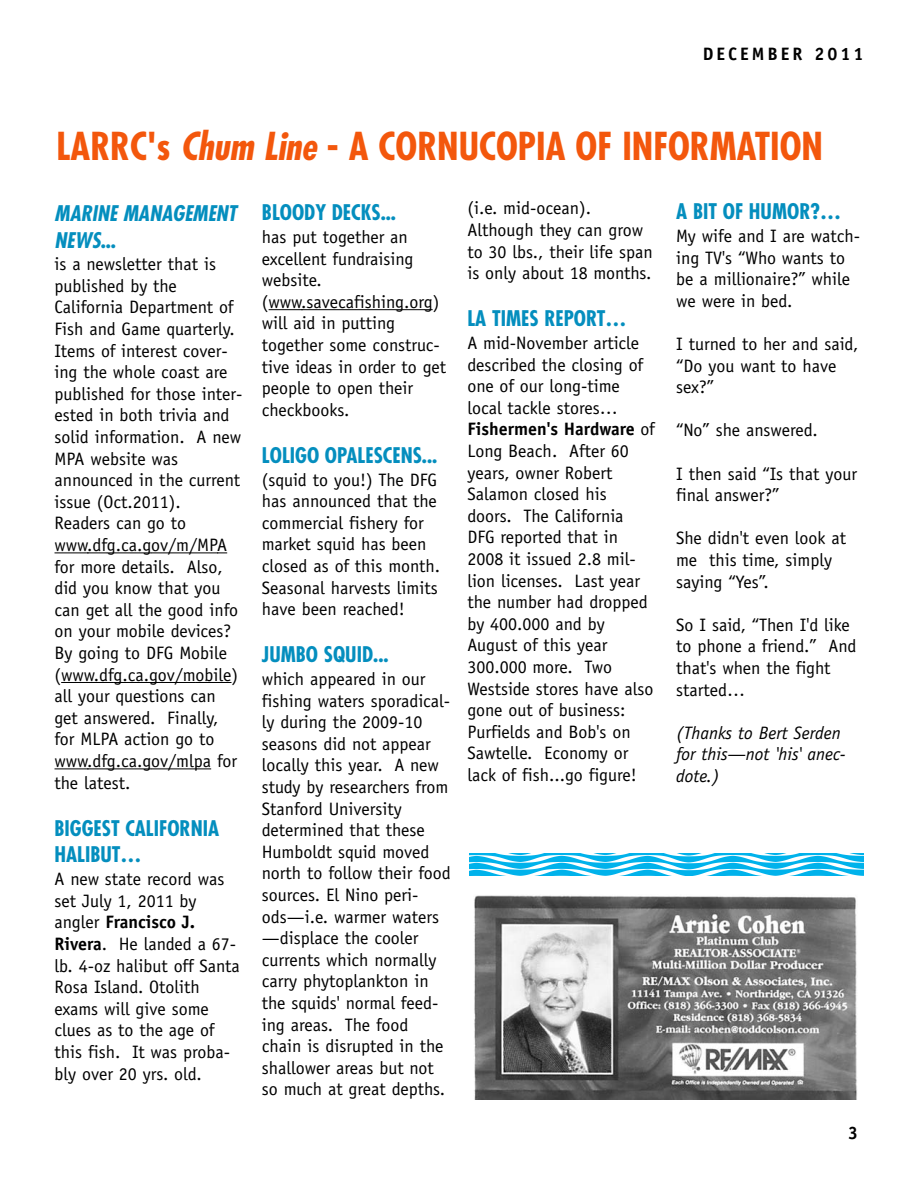
<style>
.page{position:relative;width:918px;height:1188px;background:#fff}
.page>*{position:absolute;margin:0;border:0;box-sizing:border-box;transform-origin:0 0}
.t1{font:700 condensed 37.5px "Futura";color:#f3570c}
.t2{font:700 condensed 21px/26.5px "Futura";color:#048ebe}
.t3{font:italic 700 condensed 21px/26.5px "Futura";color:#048ebe}
.t4{font:18px/21.6px "Officina Sans";color:#000}
.t5{font:italic 18px/21.6px "Officina Sans";color:#000}
.t6{font:700 18px "Officina Sans";letter-spacing:.165em;color:#000}
.s1{font-style:italic}
.s2{font-style:normal}
.s3{font-weight:700}
</style>
<div class="page">
<hr style="left:269px;top:309px;width:34px;height:1px;background:#000">
<hr style="left:301px;top:309px;width:95px;height:1px;background:#000">
<svg style="left:395px;top:309px;width:38px;height:1px"></svg>
<hr style="left:55px;top:552px;width:34px;height:1px;background:#000">
<svg style="left:87px;top:552px;width:20px;height:1px"></svg>
<hr style="left:107px;top:552px;width:45px;height:1px;background:#000">
<hr style="left:151px;top:552px;width:67px;height:1px;background:#000">
<hr style="left:61px;top:682px;width:34px;height:1px;background:#000">
<svg style="left:95px;top:682px;width:19px;height:1px"></svg>
<hr style="left:114px;top:682px;width:44px;height:1px;background:#000">
<hr style="left:158px;top:682px;width:38px;height:1px;background:#000">
<hr style="left:196px;top:682px;width:36px;height:1px;background:#000">
<hr style="left:55px;top:768px;width:34px;height:1px;background:#000">
<svg style="left:87px;top:768px;width:20px;height:1px"></svg>
<hr style="left:107px;top:768px;width:45px;height:1px;background:#000">
<hr style="left:151px;top:768px;width:60px;height:1px;background:#000">
<svg style="left:469px;top:854px;width:394px;height:21px"></svg>
<img style="left:474px;top:895px;width:383px;height:205px">
<p class="t6" style="left:703px;top:47px;width:162px">DECEMBER 2011</p>
<h1 class="t1" style="left:57px;top:129px;width:768px">LARRC's <span class="s1">Chum Line</span> - A CORNUCOPIA OF INFORMATION</h1>
<p class="t3" style="left:55px;top:202px;width:184px">MARINE MANAGEMENT<br>NEWS<span class="s2">...</span></p>
<p class="t4" style="left:55px;top:255px;width:190px">is a newsletter that is published by the<br>California Department of<br>Fish and Game quarterly.<br>Items of interest cover&shy;ing the whole coast are published for those inter&shy;ested in both trivia and solid information. A new<br>MPA website was announced in the current issue (Oct.2011).<br>Readers can go to www.dfg.ca.gov/m/MPA for more details. Also, did you know that you can get all the good info on your mobile devices?<br>By going to DFG Mobile (www.dfg.ca.gov/mobile) all your questions can get answered. Finally, for MLPA action go to www.dfg.ca.gov/mlpa for the latest.</p>
<p class="t2" style="left:55px;top:817px;width:166px">BIGGEST CALIFORNIA<br>HALIBUT…</p>
<p class="t4" style="left:55px;top:870px;width:187px">A new state record was set July 1, 2011 by angler <span class="s3">Francisco J.<br>Rivera</span>. He landed a 67- lb. 4-oz halibut off Santa<br>Rosa Island. Otolith exams will give some clues as to the age of this fish. It was proba&shy;bly over 20 yrs. old.</p>
<p class="t2" style="left:262px;top:201px;width:136px">BLOODY DECKS...</p>
<p class="t4" style="left:262px;top:228px;width:186px">has put together an excellent fundraising website. (www.savecafishing.org) will aid in putting together some construc&shy;tive ideas in order to get people to open their checkbooks.</p>
<p class="t2" style="left:262px;top:444px;width:177px">LOLIGO OPALESCENS...</p>
<p class="t4" style="left:262px;top:470px;width:180px">(squid to you!) The DFG has announced that the commercial fishery for market squid has been closed as of this month.<br>Seasonal harvests limits have been reached!</p>
<p class="t2" style="left:262px;top:643px;width:128px">JUMBO SQUID...</p>
<p class="t4" style="left:262px;top:670px;width:190px">which appeared in our fishing waters sporadical&shy;ly during the 2009-10 seasons did not appear locally this year. A new study by researchers from<br>Stanford University determined that these<br>Humboldt squid moved north to follow their food sources. El Nino peri&shy;ods—i.e. warmer waters —displace the cooler currents which normally carry phytoplankton in the squids' normal feed&shy;ing areas. The food chain is disrupted in the shallower areas but not so much at great depths.</p>
<p class="t4" style="left:467px;top:199px;width:187px">(i.e. mid-ocean).<br>Although they can grow to 30 lbs., their life span is only about 18 months.</p>
<p class="t2" style="left:467px;top:307px;width:160px">LA TIMES REPORT…</p>
<p class="t4" style="left:467px;top:334px;width:189px">A mid-November article described the closing of one of our long-time local tackle stores…<br><span class="s3">Fishermen's Hardware</span> of<br>Long Beach. After 60 years, owner Robert<br>Salamon closed his doors. The California<br>DFG reported that in<br>2008 it issued 2.8 mil&shy;lion licenses. Last year the number had dropped by 400.000 and by<br>August of this year<br>300.000 more. Two<br>Westside stores have also gone out of business:<br>Purfields and Bob's on<br>Sawtelle. Economy or lack of fish...go figure!</p>
<p class="t2" style="left:676px;top:200px;width:166px">A BIT OF HUMOR?…</p>
<p class="t4" style="left:676px;top:227px;width:185px">My wife and I are watch&shy;ing TV's “Who wants to be a millionaire?” while we were in bed.</p>
<p class="t4" style="left:676px;top:335px;width:184px">I turned to her and said, “Do you want to have sex?”</p>
<p class="t4" style="left:676px;top:421px;width:143px">“No” she answered.</p>
<p class="t4" style="left:676px;top:464px;width:182px">I then said “Is that your final answer?”</p>
<p class="t4" style="left:676px;top:529px;width:171px">She didn't even look at me this time, simply saying “Yes”.</p>
<p class="t4" style="left:676px;top:615px;width:182px">So I said, “Then I'd like to phone a friend.” And that's when the fight started…</p>
<p class="t5" style="left:676px;top:723px;width:171px">(Thanks to Bert Serden for this—not 'his' anec&shy;dote.)</p>
<p class="t6" style="left:848px;top:1126px;width:12px">3</p>
</div>
